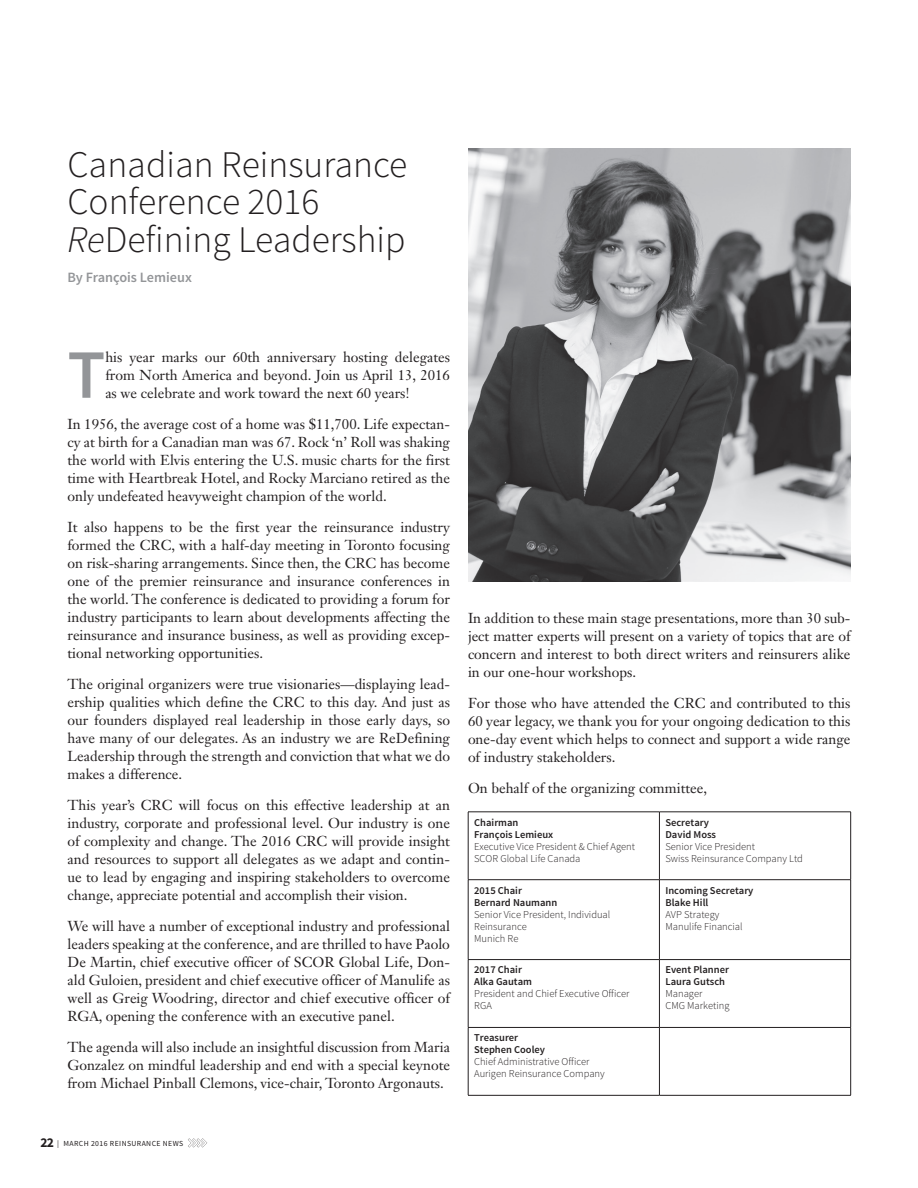
<style>
.page{position:relative;width:918px;height:1188px;background:#fff}
.page>*{position:absolute;margin:0;border:0;box-sizing:border-box;transform-origin:0 0}
.t1{font:600 69.3px "Source Sans Pro";color:#939598}
.t2{font:300 37.5px/37.5px "Source Sans Pro";color:#231f20}
.t3{font:14.25px/18px "Janson Text LT Std";color:#231f20;text-align:justify}
.t4{font:600 14.25px "Source Sans Pro";color:#939598}
.t5{font:300 10.5px/12px "Source Sans Pro";color:#231f20}
.t6{font:600 10.5px/12px "Source Sans Pro";color:#231f20}
.t7{font:7.8px "Source Sans Pro";letter-spacing:.05em;color:#231f20}
.s1{font-style:italic}
.s2{font-weight:700;font-size:13.5px}
</style>
<div class="page">
<hr style="left:468px;top:812px;width:191px;height:1px;background:#231f20">
<hr style="left:468px;top:812px;width:1px;height:68px;background:#231f20">
<hr style="left:659px;top:812px;width:192px;height:1px;background:#231f20">
<hr style="left:659px;top:812px;width:1px;height:68px;background:#231f20">
<hr style="left:850px;top:812px;width:1px;height:68px;background:#231f20">
<hr style="left:468px;top:879px;width:191px;height:1px;background:#231f20">
<hr style="left:468px;top:880px;width:1px;height:79px;background:#231f20">
<hr style="left:659px;top:879px;width:192px;height:1px;background:#231f20">
<hr style="left:659px;top:880px;width:1px;height:79px;background:#231f20">
<hr style="left:850px;top:880px;width:1px;height:79px;background:#231f20">
<hr style="left:468px;top:959px;width:191px;height:1px;background:#231f20">
<hr style="left:468px;top:960px;width:1px;height:67px;background:#231f20">
<hr style="left:659px;top:959px;width:192px;height:1px;background:#231f20">
<hr style="left:659px;top:960px;width:1px;height:67px;background:#231f20">
<hr style="left:850px;top:960px;width:1px;height:67px;background:#231f20">
<hr style="left:468px;top:1027px;width:191px;height:1px;background:#231f20">
<hr style="left:468px;top:1028px;width:1px;height:67px;background:#231f20">
<hr style="left:659px;top:1027px;width:192px;height:1px;background:#231f20">
<hr style="left:659px;top:1028px;width:1px;height:67px;background:#231f20">
<hr style="left:850px;top:1028px;width:1px;height:67px;background:#231f20">
<hr style="left:468px;top:1095px;width:191px;height:1px;background:#231f20">
<hr style="left:659px;top:1095px;width:192px;height:1px;background:#231f20">
<img style="left:468px;top:148px;width:382px;height:433px">
<svg style="left:188px;top:1138px;width:19px;height:9px"></svg>
<h2 class="t2" style="left:68px;top:146px;width:341px">Canadian Reinsurance<br>Conference 2016<br><span class="s1">Re</span>Defining Leadership</h2>
<p class="t4" style="left:68px;top:268px;width:126px">By François Lemieux</p>
<h1 class="t1" style="left:68px;top:331px;width:39px">T</h1>
<p class="t3" style="left:105px;top:348px;width:346px">his year marks our 60th anniversary hosting delegates from North America and beyond. Join us April 13, 2016 as we celebrate and work toward the next 60 years!</p>
<p class="t3" style="left:68px;top:415px;width:384px">In 1956, the average cost of a home was $11,700. Life expectan&shy;cy at birth for a Canadian man was 67. Rock ‘n’ Roll was shaking the world with Elvis entering the U.S. music charts for the first time with Heartbreak Hotel, and Rocky Marciano retired as the only undefeated heavyweight champion of the world.</p>
<p class="t3" style="left:68px;top:518px;width:384px">It also happens to be the first year the reinsurance industry formed the CRC, with a half-day meeting in Toronto focusing on risk-sharing arrangements. Since then, the CRC has become one of the premier reinsurance and insurance conferences in the world. The conference is dedicated to providing a forum for industry participants to learn about developments affecting the reinsurance and insurance business, as well as providing excep&shy;tional networking opportunities.</p>
<p class="t3" style="left:68px;top:675px;width:384px">The original organizers were true visionaries—displaying lead&shy;ership qualities which define the CRC to this day. And just as our founders displayed real leadership in those early days, so have many of our delegates. As an industry we are ReDefining Leadership through the strength and conviction that what we do makes a difference.</p>
<p class="t3" style="left:68px;top:796px;width:384px">This year’s CRC will focus on this effective leadership at an industry, corporate and professional level. Our industry is one of complexity and change. The 2016 CRC will provide insight and resources to support all delegates as we adapt and contin&shy;ue to lead by engaging and inspiring stakeholders to overcome change, appreciate potential and accomplish their vision.</p>
<p class="t3" style="left:68px;top:917px;width:384px">We will have a number of exceptional industry and professional leaders speaking at the conference, and are thrilled to have Paolo De Martin, chief executive officer of SCOR Global Life, Don&shy;ald Guloien, president and chief executive officer of Manulife as well as Greig Woodring, director and chief executive officer of RGA, opening the conference with an executive panel.</p>
<p class="t3" style="left:68px;top:1038px;width:384px">The agenda will also include an insightful discussion from Maria Gonzalez on mindful leadership and end with a special keynote from Michael Pinball Clemons, vice-chair, Toronto Argonauts.</p>
<p class="t3" style="left:468px;top:609px;width:384px">In addition to these main stage presentations, more than 30 sub&shy;ject matter experts will present on a variety of topics that are of concern and interest to both direct writers and reinsurers alike in our one-hour workshops.</p>
<p class="t3" style="left:468px;top:694px;width:384px">For those who have attended the CRC and contributed to this 60 year legacy, we thank you for your ongoing dedication to this one-day event which helps to connect and support a wide range of industry stakeholders.</p>
<p class="t3" style="left:468px;top:779px;width:241px">On behalf of the organizing committee,</p>
<p class="t6" style="left:474px;top:817px;width:81px">Chairman<br>François Lemieux</p>
<p class="t5" style="left:474px;top:840px;width:163px">Executive Vice President &amp; Chief Agent<br>SCOR Global Life Canada</p>
<p class="t6" style="left:665px;top:817px;width:52px">Secretary<br>David Moss</p>
<p class="t5" style="left:665px;top:840px;width:139px">Senior Vice President<br>Swiss Reinsurance Company Ltd</p>
<p class="t6" style="left:474px;top:884px;width:85px">2015 Chair<br>Bernard Naumann</p>
<p class="t5" style="left:474px;top:908px;width:138px">Senior Vice President, Individual<br>Reinsurance<br>Munich Re</p>
<p class="t6" style="left:474px;top:964px;width:59px">2017 Chair<br>Alka Gautam</p>
<p class="t5" style="left:474px;top:988px;width:157px">President and Chief Executive Officer<br>RGA</p>
<p class="t6" style="left:474px;top:1032px;width:72px">Treasurer<br>Stephen Cooley</p>
<p class="t5" style="left:474px;top:1056px;width:132px">Chief Administrative Officer<br>Aurigen Reinsurance Company</p>
<p class="t6" style="left:665px;top:884px;width:90px">Incoming Secretary<br>Blake Hill</p>
<p class="t5" style="left:665px;top:908px;width:79px">AVP Strategy<br>Manulife Financial</p>
<p class="t6" style="left:665px;top:964px;width:65px">Event Planner<br>Laura Gutsch</p>
<p class="t5" style="left:665px;top:988px;width:66px">Manager<br>CMG Marketing</p>
<p class="t7" style="left:40px;top:1138px;width:144px"><span class="s2">22</span> | MARCH 2016 REINSURANCE NEWS</p>
</div>
